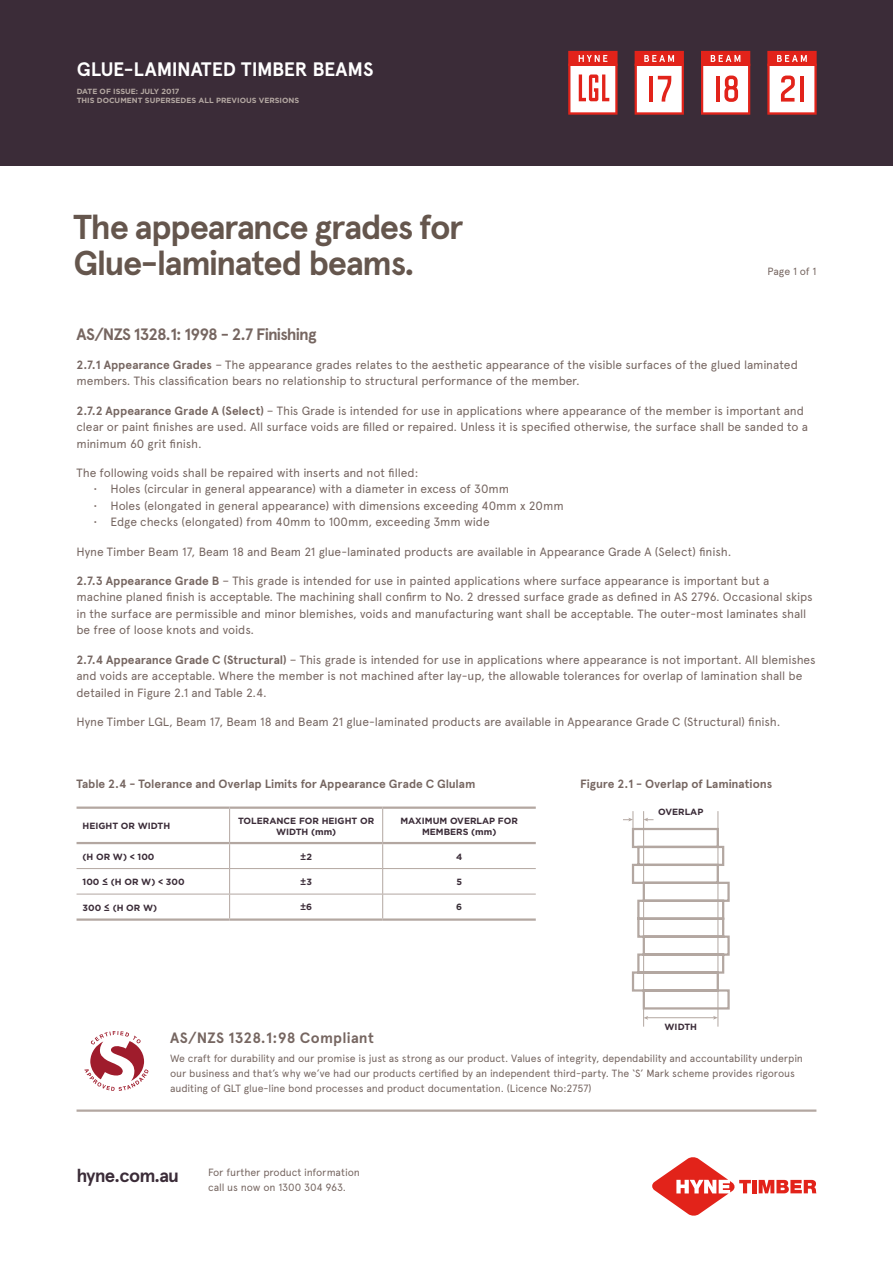
<style>
.page{position:relative;width:893px;height:1263px;background:#fff}
.page>*{position:absolute;margin:0;border:0;box-sizing:border-box;transform-origin:0 0}
.t1{font:700 34.5px/36px "Apercu Pro";letter-spacing:-.04em;color:#65564d}
.t2{font:700 19.5px "Apercu Pro";letter-spacing:-.015em;color:#fff}
.t3{font:700 18.6px "Apercu Pro";letter-spacing:-.05em;color:#3b2c38}
.t4{font:700 16.5px "Apercu Pro";letter-spacing:-.055em;color:#766661}
.t5{font:700 15px "Apercu Pro";letter-spacing:.015em;color:#766661}
.t6{font:12px/16.5px "Apercu Pro";letter-spacing:-.01em;color:#766661}
.t7{font:700 12px "Apercu Pro";letter-spacing:-.005em;color:#766661}
.t8{font:10.5px/15px "Apercu Pro";letter-spacing:-.01em;color:#766661}
.t9{font:700 10.5px "Apercu Pro";color:#3b2c38}
.t10{font:700 9px/10.8px "Gotham HTF";color:#3b2c38;text-align:center}
.t11{font:700 9px "Gotham HTF";color:#382f37}
.t12{font:700 7.5px/9px "Gotham HTF";color:#b3a7a1}
.s1{font-weight:700}
.s2{font-family:"Apercu Pro";font-size:10.5px}
.s3{font-family:"Gotham HTF";font-size:9px}
</style>
<div class="page">
<div style="left:0;top:0;width:893px;height:165px;background:#3b2c38"></div>
<svg style="left:652px;top:1157px;width:99px;height:59px"></svg>
<div style="left:752px;top:1180px;width:5px;height:13px;background:#e2231a"></div>
<svg style="left:759px;top:1180px;width:57px;height:13px"></svg>
<svg style="left:568px;top:51px;width:49px;height:64px;background:#f09f9b"></svg>
<svg style="left:635px;top:51px;width:49px;height:64px;background:#f2aaa6"></svg>
<svg style="left:701px;top:51px;width:49px;height:64px;background:#f1a39f"></svg>
<svg style="left:767px;top:51px;width:50px;height:64px;background:#f0a8a5"></svg>
<hr style="left:800px;top:76px;width:4px;height:26px;background:#e2231a">
<hr style="left:77px;top:1109px;width:739px;height:3px;background:#b3a7a1">
<hr style="left:229px;top:809px;width:1px;height:33px;background:#b3a7a1">
<hr style="left:382px;top:809px;width:1px;height:33px;background:#b3a7a1">
<hr style="left:77px;top:806px;width:153px;height:3px;background:#b3a7a1">
<hr style="left:230px;top:806px;width:153px;height:3px;background:#b3a7a1">
<hr style="left:383px;top:806px;width:153px;height:3px;background:#b3a7a1">
<hr style="left:77px;top:842px;width:153px;height:2px;background:#b3a7a1">
<hr style="left:230px;top:842px;width:153px;height:2px;background:#b3a7a1">
<hr style="left:383px;top:842px;width:153px;height:2px;background:#b3a7a1">
<hr style="left:77px;top:918px;width:153px;height:3px;background:#b3a7a1">
<hr style="left:230px;top:918px;width:153px;height:3px;background:#b3a7a1">
<hr style="left:383px;top:918px;width:153px;height:3px;background:#b3a7a1">
<hr style="left:77px;top:868px;width:153px;height:1px;background:#b3a7a1">
<hr style="left:230px;top:868px;width:153px;height:1px;background:#b3a7a1">
<hr style="left:383px;top:868px;width:153px;height:1px;background:#b3a7a1">
<hr style="left:77px;top:894px;width:153px;height:1px;background:#b3a7a1">
<hr style="left:230px;top:894px;width:153px;height:1px;background:#b3a7a1">
<svg style="left:229px;top:844px;width:1px;height:74px"></svg>
<hr style="left:383px;top:894px;width:153px;height:1px;background:#b3a7a1">
<svg style="left:382px;top:844px;width:1px;height:74px"></svg>
<hr style="left:643px;top:811px;width:1px;height:216px;background:#b3a7a1">
<hr style="left:718px;top:811px;width:1px;height:216px;background:#b3a7a1">
<svg style="left:632px;top:827px;width:98px;height:193px"></svg>
<svg style="left:643px;top:818px;width:10px;height:3px"></svg>
<svg style="left:623px;top:818px;width:10px;height:3px"></svg>
<hr style="left:633px;top:811px;width:1px;height:36px;background:#b3a7a1">
<svg style="left:84px;top:1031px;width:65px;height:60px"></svg>
<h2 class="t2" style="left:77px;top:55px;width:298px">GLUE-LAMINATED TIMBER BEAMS</h2>
<p class="t12" style="left:77px;top:87px;width:224px">DATE OF ISSUE: JULY 2017<br>THIS DOCUMENT SUPERSEDES ALL PREVIOUS VERSIONS</p>
<h1 class="t1" style="left:73px;top:208px;width:391px">The appearance grades for<br>Glue-laminated beams.</h1>
<p class="t8" style="left:767px;top:264px;width:50px">Page 1 of 1</p>
<h3 class="t4" style="left:77px;top:321px;width:242px">AS/NZS 1328.1: 1998 - 2.7 Finishing</h3>
<p class="t6" style="left:77px;top:356px;width:723px"><span class="s1">2.7.1 Appearance Grades</span> – The appearance grades relates to the aesthetic appearance of the visible surfaces of the glued laminated members. This classification bears no relationship to structural performance of the member.</p>
<p class="t6" style="left:77px;top:401px;width:733px"><span class="s1">2.7.2 Appearance Grade A (Select)</span> – This Grade is intended for use in applications where appearance of the member is important and clear or paint finishes are used. All surface voids are filled or repaired. Unless it is specified otherwise, the surface shall be sanded to a minimum 60 grit finish.</p>
<p class="t6" style="left:77px;top:464px;width:343px">The following voids shall be repaired with inserts and not filled:</p>
<p class="t6" style="left:94px;top:480px;width:417px">• Holes (circular in general appearance) with a diameter in excess of 30mm</p>
<p class="t6" style="left:94px;top:497px;width:472px">• Holes (elongated in general appearance) with dimensions exceeding 40mm x 20mm</p>
<p class="t6" style="left:94px;top:513px;width:398px">• Edge checks (elongated) from 40mm to 100mm, exceeding 3mm wide</p>
<p class="t6" style="left:77px;top:542px;width:656px">Hyne Timber Beam 17, Beam 18 and Beam 21 glue-laminated products are available in Appearance Grade A (Select) finish.</p>
<p class="t6" style="left:77px;top:572px;width:738px"><span class="s1">2.7.3 Appearance Grade B</span> – This grade is intended for use in painted applications where surface appearance is important but a machine planed finish is acceptable. The machining shall confirm to No. 2 dressed surface grade as defined in AS 2796. Occasional skips in the surface are permissible and minor blemishes, voids and manufacturing want shall be acceptable. The outer-most laminates shall be free of loose knots and voids.</p>
<p class="t6" style="left:77px;top:650px;width:741px"><span class="s1">2.7.4 Appearance Grade C (Structural)</span> – This grade is intended for use in applications where appearance is not important. All blemishes and voids are acceptable. Where the member is not machined after lay-up, the allowable tolerances for overlap of lamination shall be detailed in Figure 2.1 and Table 2.4.</p>
<p class="t6" style="left:77px;top:713px;width:706px">Hyne Timber LGL, Beam 17, Beam 18 and Beam 21 glue-laminated products are available in Appearance Grade C (Structural) finish.</p>
<p class="t7" style="left:77px;top:774px;width:400px">Table 2.4 - Tolerance and Overlap Limits for Appearance Grade C Glulam</p>
<p class="t10" style="left:83px;top:820px;width:89px">HEIGHT OR WIDTH</p>
<p class="t10" style="left:238px;top:815px;width:138px">TOLERANCE FOR HEIGHT OR<br>WIDTH (mm)</p>
<p class="t10" style="left:400px;top:815px;width:119px">MAXIMUM OVERLAP FOR<br>MEMBERS (mm)</p>
<p class="t10" style="left:83px;top:851px;width:73px">(H OR W) <span class="s2">&lt;</span> 100</p>
<p class="t9" style="left:300px;top:848px;width:13px">±<span class="s3">2</span></p>
<p class="t10" style="left:456px;top:851px;width:8px">4</p>
<p class="t10" style="left:83px;top:876px;width:104px">100 <span class="s2">≤</span> (H OR W) <span class="s2">&lt;</span> 300</p>
<p class="t9" style="left:300px;top:873px;width:13px">±<span class="s3">3</span></p>
<p class="t10" style="left:456px;top:876px;width:7px">5</p>
<p class="t10" style="left:83px;top:902px;width:76px">300 <span class="s2">≤</span> (H OR W)</p>
<p class="t9" style="left:300px;top:898px;width:14px">±<span class="s3">6</span></p>
<p class="t11" style="left:456px;top:902px;width:7px">6</p>
<p class="t7" style="left:580px;top:774px;width:194px">Figure 2.1 - Overlap of Laminations</p>
<p class="t10" style="left:658px;top:806px;width:47px">OVERLAP</p>
<p class="t10" style="left:664px;top:1021px;width:34px">WIDTH</p>
<p class="t5" style="left:170px;top:1026px;width:205px">AS/NZS 1328.1:98 Compliant</p>
<p class="t8" style="left:170px;top:1050px;width:634px">We craft for durability and our promise is just as strong as our product. Values of integrity, dependability and accountability underpin our business and that’s why we’ve had our products certified by an independent third-party. The ‘S’ Mark scheme provides rigorous auditing of GLT glue-line bond processes and product documentation. (Licence No:2757)</p>
<h3 class="t3" style="left:77px;top:1161px;width:104px">hyne.com.au</h3>
<p class="t8" style="left:208px;top:1164px;width:153px">For further product information call us now on 1300 304 963.</p>
</div>
